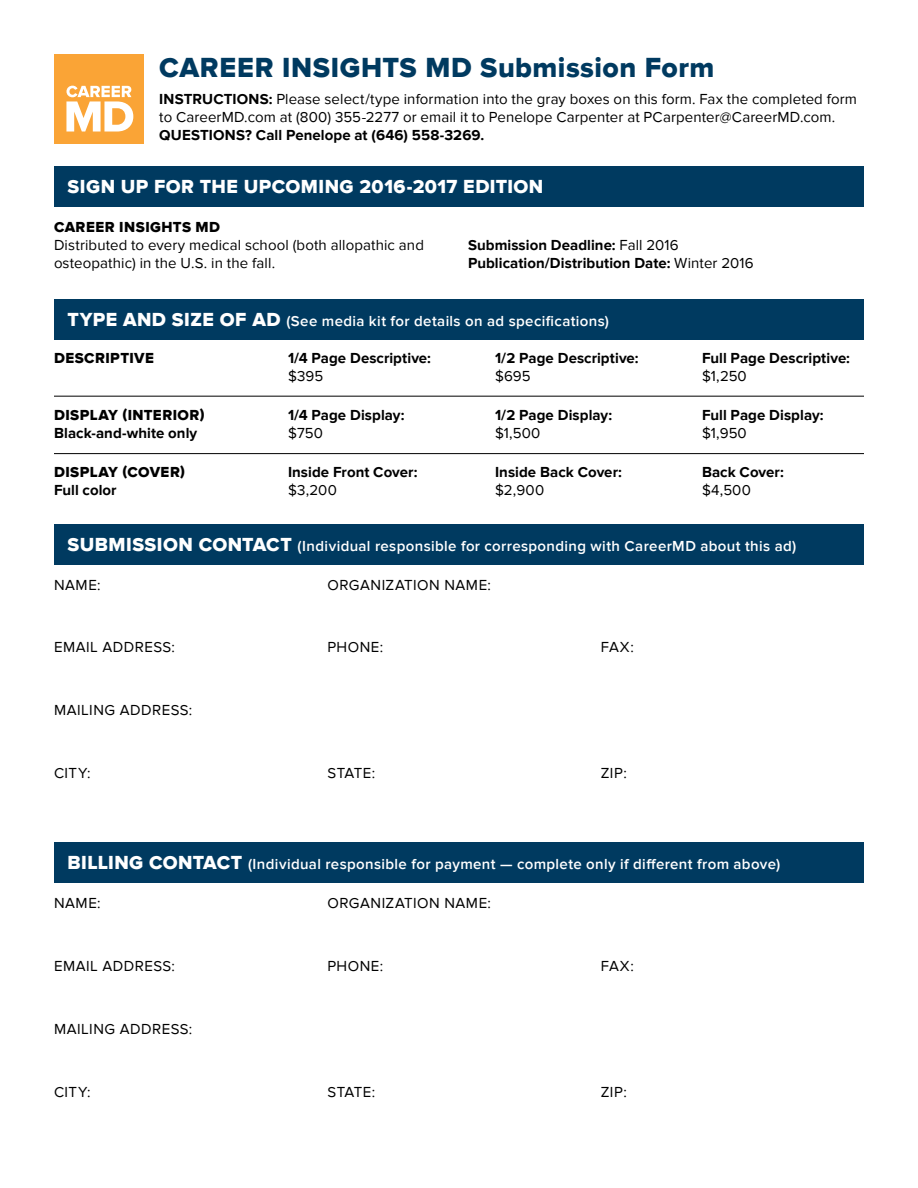
<style>
.page{position:relative;width:918px;height:1188px;background:#fff}
.page>*{position:absolute;margin:0;border:0;box-sizing:border-box;transform-origin:0 0}
.t1{font:28.5px "Proxima Nova Extrabld";letter-spacing:.015em;color:#003a60}
.t2{font:19.5px "Proxima Nova Extrabld";letter-spacing:.02em;color:#fff}
.t3{font:15px/18px "Proxima Nova";letter-spacing:.01em;color:#000}
.t4{font:700 15px/18px "Proxima Nova";letter-spacing:.005em;color:#000}
.t5{font:600 15px "Proxima Nova";letter-spacing:.025em;color:#fff}
.t6{font:15px "Proxima Nova";letter-spacing:.035em;color:#000}
.t7{font:15px "Proxima Nova Extrabld";letter-spacing:.03em;color:#000}
.s1{font-weight:700}
.s2{font-weight:400}
.s3{font-family:"Proxima Nova Extrabld";font-weight:400;font-size:19.5px}
</style>
<div class="page">
<div style="left:54px;top:54px;width:90px;height:90px;background:#faa436"></div>
<svg style="left:66px;top:86px;width:67px;height:46px"></svg>
<div style="left:54px;top:166px;width:810px;height:40px;background:#003a60"></div>
<div style="left:54px;top:299px;width:810px;height:40px;background:#003a60"></div>
<hr style="left:54px;top:396px;width:810px;height:1px;background:#000">
<hr style="left:54px;top:453px;width:810px;height:1px;background:#000">
<div style="left:54px;top:524px;width:810px;height:40px;background:#003a60"></div>
<div style="left:54px;top:843px;width:810px;height:40px;background:#003a60"></div>
<h1 class="t1" style="left:159px;top:51px;width:557px">CAREER INSIGHTS MD Submission Form</h1>
<p class="t3" style="left:159px;top:90px;width:699px"><span class="s1">INSTRUCTIONS:</span> Please select/type information into the gray boxes on this form. Fax the completed form to CareerMD.com at (800) 355-2277 or email it to Penelope Carpenter at PCarpenter@CareerMD.com.</p>
<p class="t4" style="left:159px;top:126px;width:327px">QUESTIONS? Call Penelope at (646) 558-3269.</p>
<h2 class="t2" style="left:68px;top:175px;width:477px">SIGN UP FOR THE UPCOMING 2016-2017 EDITION</h2>
<p class="t7" style="left:54px;top:218px;width:168px">CAREER INSIGHTS MD</p>
<p class="t3" style="left:54px;top:236px;width:371px">Distributed to every medical school (both allopathic and osteopathic) in the U.S. in the fall.</p>
<p class="t4" style="left:468px;top:236px;width:287px">Submission Deadline: <span class="s2">Fall 2016<br></span>Publication/Distribution Date: <span class="s2">Winter 2016</span></p>
<p class="t5" style="left:68px;top:312px;width:543px"><span class="s3">TYPE AND SIZE OF AD</span> (See media kit for details on ad specifications)</p>
<p class="t7" style="left:54px;top:349px;width:102px">DESCRIPTIVE</p>
<p class="t4" style="left:288px;top:349px;width:144px">1/4 Page Descriptive:</p>
<p class="t3" style="left:288px;top:367px;width:37px">$395</p>
<p class="t4" style="left:495px;top:349px;width:145px">1/2 Page Descriptive:</p>
<p class="t3" style="left:495px;top:367px;width:37px">$695</p>
<p class="t4" style="left:702px;top:349px;width:149px">Full Page Descriptive:</p>
<p class="t3" style="left:702px;top:367px;width:46px">$1,250</p>
<p class="t7" style="left:54px;top:406px;width:152px">DISPLAY (INTERIOR)</p>
<p class="t4" style="left:54px;top:424px;width:145px">Black-and-white only</p>
<p class="t4" style="left:288px;top:406px;width:118px">1/4 Page Display:</p>
<p class="t3" style="left:288px;top:424px;width:36px">$750</p>
<p class="t4" style="left:495px;top:406px;width:119px">1/2 Page Display:</p>
<p class="t3" style="left:495px;top:424px;width:47px">$1,500</p>
<p class="t4" style="left:702px;top:406px;width:123px">Full Page Display:</p>
<p class="t3" style="left:702px;top:424px;width:46px">$1,950</p>
<p class="t7" style="left:54px;top:464px;width:133px">DISPLAY (COVER)</p>
<p class="t4" style="left:54px;top:482px;width:64px">Full color</p>
<p class="t4" style="left:288px;top:464px;width:131px">Inside Front Cover:</p>
<p class="t3" style="left:288px;top:482px;width:50px">$3,200</p>
<p class="t4" style="left:495px;top:464px;width:128px">Inside Back Cover:</p>
<p class="t3" style="left:495px;top:482px;width:51px">$2,900</p>
<p class="t4" style="left:702px;top:464px;width:83px">Back Cover:</p>
<p class="t3" style="left:702px;top:482px;width:50px">$4,500</p>
<p class="t5" style="left:68px;top:537px;width:730px"><span class="s3">SUBMISSION CONTACT</span> (Individual responsible for corresponding with CareerMD about this ad)</p>
<p class="t3" style="left:54px;top:576px;width:48px">NAME:</p>
<p class="t6" style="left:327px;top:576px;width:165px">ORGANIZATION NAME:</p>
<p class="t6" style="left:54px;top:639px;width:123px">EMAIL ADDRESS:</p>
<p class="t3" style="left:327px;top:639px;width:57px">PHONE:</p>
<p class="t3" style="left:601px;top:639px;width:34px">FAX:</p>
<p class="t6" style="left:54px;top:702px;width:140px">MAILING ADDRESS:</p>
<p class="t3" style="left:54px;top:764px;width:38px">CITY:</p>
<p class="t3" style="left:327px;top:764px;width:49px">STATE:</p>
<p class="t3" style="left:601px;top:764px;width:27px">ZIP:</p>
<p class="t5" style="left:68px;top:855px;width:714px"><span class="s3">BILLING CONTACT</span> (Individual responsible for payment — complete only if different from above)</p>
<p class="t3" style="left:54px;top:894px;width:48px">NAME:</p>
<p class="t6" style="left:327px;top:894px;width:165px">ORGANIZATION NAME:</p>
<p class="t6" style="left:54px;top:957px;width:123px">EMAIL ADDRESS:</p>
<p class="t3" style="left:327px;top:957px;width:57px">PHONE:</p>
<p class="t3" style="left:601px;top:957px;width:34px">FAX:</p>
<p class="t6" style="left:54px;top:1020px;width:140px">MAILING ADDRESS:</p>
<p class="t3" style="left:54px;top:1083px;width:38px">CITY:</p>
<p class="t3" style="left:327px;top:1083px;width:49px">STATE:</p>
<p class="t3" style="left:601px;top:1083px;width:27px">ZIP:</p>
</div>
